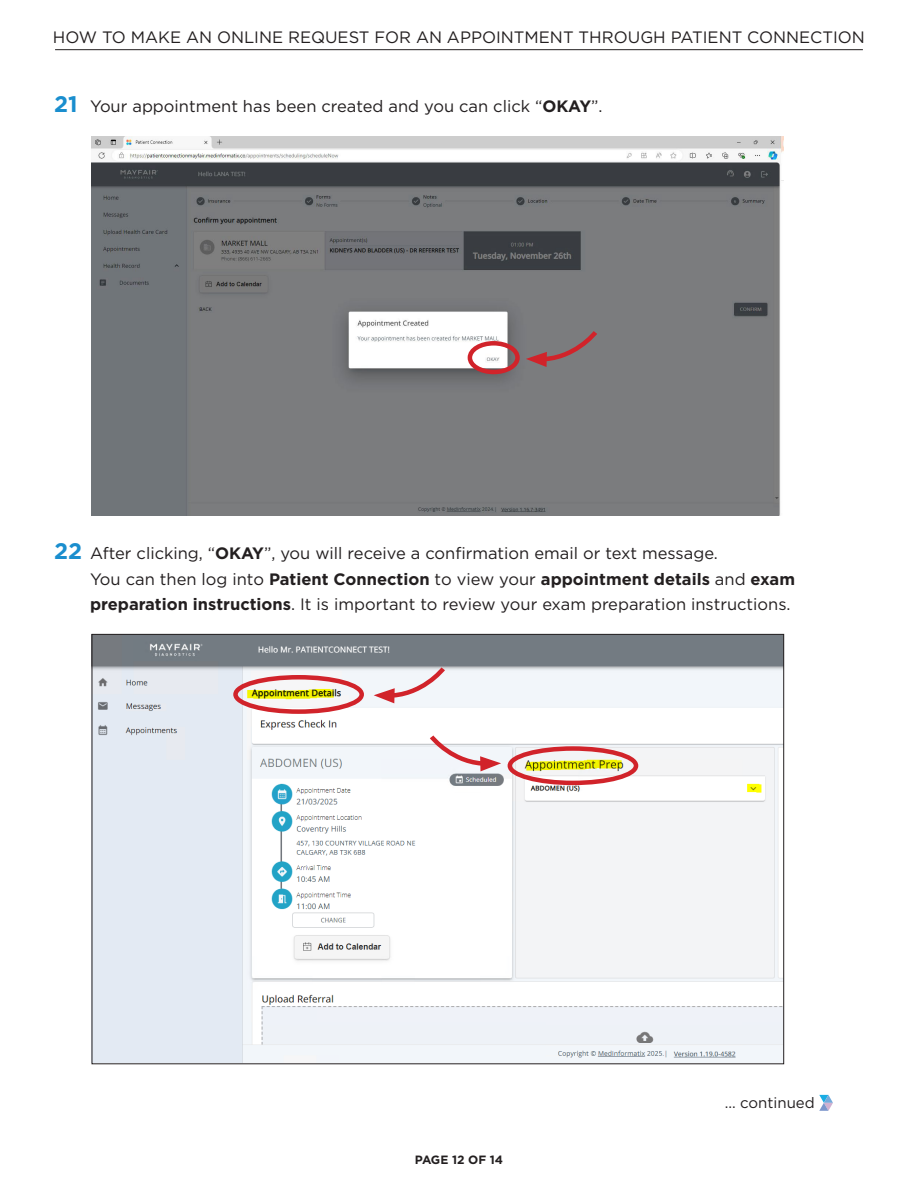
<style>
.page{position:relative;width:918px;height:1188px;background:#fff}
.page>*{position:absolute;margin:0;border:0;box-sizing:border-box;transform-origin:0 0}
.body_copy{font:16.5px/25.5px "Gotham";color:#231f20}
.t1{font:15px "Gotham";color:#231f20}
.t2{font:700 12px "Gotham";color:#231f20}
.s1{font-weight:700;font-size:22.5px;color:#1a8ece}
.s2{font-weight:700}
</style>
<div class="page">
<hr style="left:55px;top:49px;width:808px;height:1px;background:#231f20">
<svg style="left:819px;top:1095px;width:14px;height:16px"></svg>
<img style="left:92px;top:136px;width:692px;height:379px">
<div style="left:468px;top:341px;width:52px;height:33px;border:4px solid #d1232a;border-radius:50%"></div>
<svg style="left:526px;top:328px;width:74px;height:39px;background:#876f71"></svg>
<img style="left:94px;top:636px;width:688px;height:426px">
<div style="left:233px;top:675px;width:131px;height:39px;border:4px solid #d1232a;border-radius:50%"></div>
<div style="left:508px;top:746px;width:130px;height:39px;border:4px solid #d1232a;border-radius:50%"></div>
<svg style="left:374px;top:664px;width:74px;height:39px"></svg>
<svg style="left:427px;top:732px;width:74px;height:39px"></svg>
<p class="body_copy" style="left:53px;top:24px;width:814px">HOW TO MAKE AN ONLINE REQUEST FOR AN APPOINTMENT THROUGH PATIENT CONNECTION</p>
<p class="body_copy" style="left:54px;top:94px;width:550px"><span class="s1">21</span> Your appointment has been created and you can click “<span class="s2">OKAY</span>”.</p>
<p class="body_copy" style="left:90px;top:541px;width:707px;text-indent:-36px"><span class="s1">22</span> After clicking, “<span class="s2">OKAY</span>”, you will receive a confirmation email or text message.<br>You can then log into <span class="s2">Patient Connection</span> to view your <span class="s2">appointment details</span> and <span class="s2">exam preparation instructions</span>. It is important to review your exam preparation instructions.</p>
<p class="t2" style="left:415px;top:1151px;width:90px">PAGE 12 OF 14</p>
<p class="t1" style="left:725px;top:1093px;width:92px">... continued</p>
</div>
